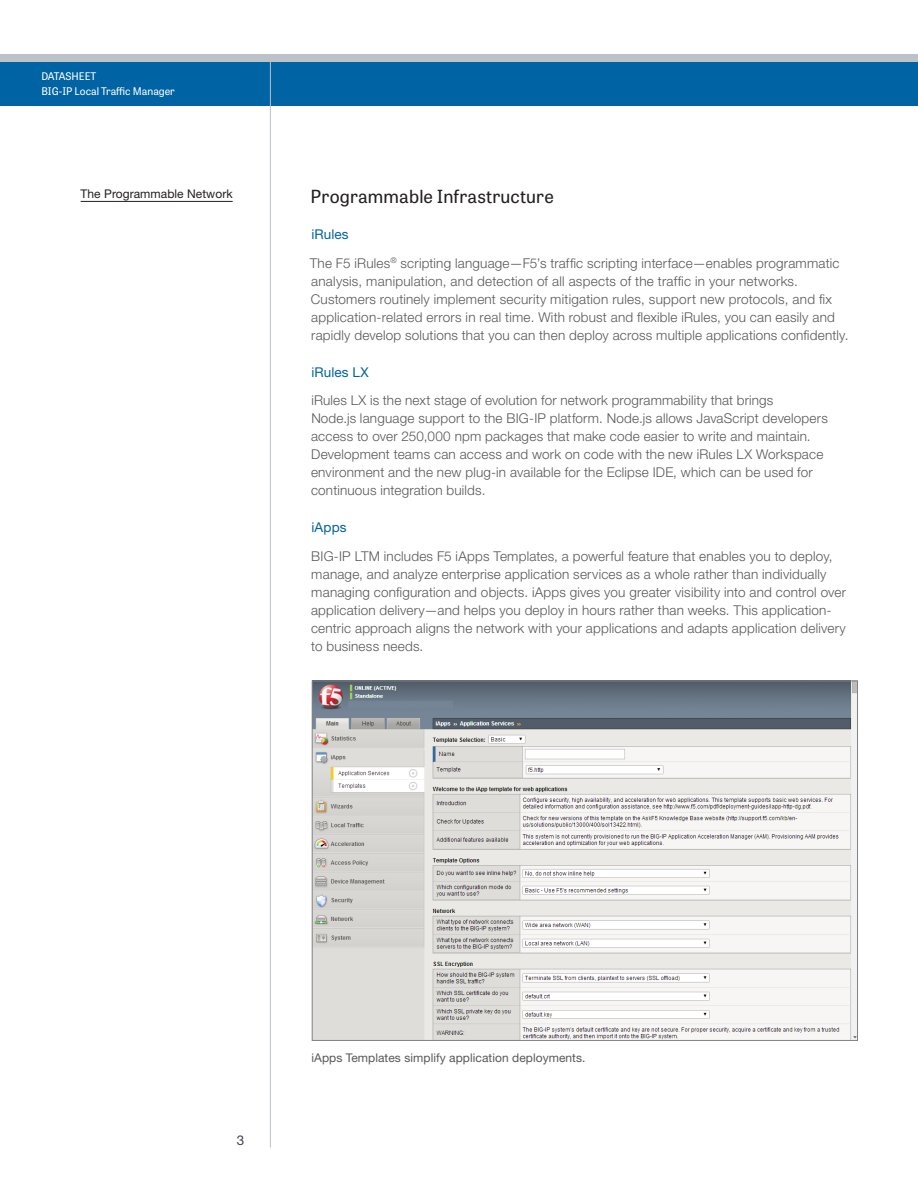
<style>
.page{position:relative;width:918px;height:1188px;background:#fff}
.page>*{position:absolute;margin:0;border:0;box-sizing:border-box;transform-origin:0 0}
.DS_subhead_black{font:18px "Tablet Gothic";letter-spacing:.01em;color:#231f20}
.DS_body_copy{font:300 13.5px/18px "Helvetica Neue LT Std";letter-spacing:.015em;color:#57585a}
.DS_sub_subhead_blue{font:13.5px "Helvetica Neue LT Std";letter-spacing:.01em;color:#0063a4}
.t1{font:13.5px "Helvetica Neue LT Std";color:#3e444f}
.WP-Image_Description{font:12px "Helvetica Neue LT Std";letter-spacing:.005em;color:#57585a}
.WP-Image_Description-2{font:12px "Helvetica Neue LT Std";letter-spacing:.005em;color:#231f20}
.t2{font:10.5px/15px "Tablet Gothic";color:#fff}
</style>
<div class="page">
<hr style="left:270px;top:105px;width:1px;height:1043px;background:#bdc1c8">
<div style="left:0;top:56px;width:918px;height:50px;background:#0063a4"></div>
<div style="left:0;top:54px;width:918px;height:7px;background:#bdc1c8"></div>
<hr style="left:270px;top:54px;width:1px;height:52px;background:#bdc1c8">
<img style="left:314px;top:683px;width:542px;height:356px">
<hr style="left:81px;top:201px;width:152px;height:1px;background:#231f20">
<p class="t2" style="left:41px;top:68px;width:135px">DATASHEET<br>BIG-IP Local Traffic Manager</p>
<p class="WP-Image_Description-2" style="left:81px;top:187px;width:154px">The Programmable Network</p>
<p class="DS_subhead_black" style="left:311px;top:184px;width:245px">Programmable Infrastructure</p>
<p class="DS_sub_subhead_blue" style="left:311px;top:226px;width:39px">iRules</p>
<p class="DS_body_copy" style="left:310px;top:254px;width:540px">The F5 iRules<sup>®</sup> scripting language—F5’s traffic scripting interface—enables programmatic analysis, manipulation, and detection of all aspects of the traffic in your networks.<br>Customers routinely implement security mitigation rules, support new protocols, and fix application-related errors in real time. With robust and flexible iRules, you can easily and rapidly develop solutions that you can then deploy across multiple applications confidently.</p>
<p class="DS_sub_subhead_blue" style="left:311px;top:364px;width:59px">iRules LX</p>
<p class="DS_body_copy" style="left:311px;top:391px;width:518px">iRules LX is the next stage of evolution for network programmability that brings<br>Node.js language support to the BIG-IP platform. Node.js allows JavaScript developers access to over 250,000 npm packages that make code easier to write and maintain.<br>Development teams can access and work on code with the new iRules LX Workspace environment and the new plug-in available for the Eclipse IDE, which can be used for continuous integration builds.</p>
<p class="DS_sub_subhead_blue" style="left:311px;top:519px;width:37px">iApps</p>
<p class="DS_body_copy" style="left:311px;top:547px;width:536px">BIG-IP LTM includes F5 iApps Templates, a powerful feature that enables you to deploy, manage, and analyze enterprise application services as a whole rather than individually managing configuration and objects. iApps gives you greater visibility into and control over application delivery—and helps you deploy in hours rather than weeks. This application&shy;centric approach aligns the network with your applications and adapts application delivery to business needs.</p>
<p class="t1" style="left:237px;top:1132px;width:9px">3</p>
<p class="WP-Image_Description" style="left:311px;top:1051px;width:276px">iApps Templates simplify application deployments.</p>
</div>
